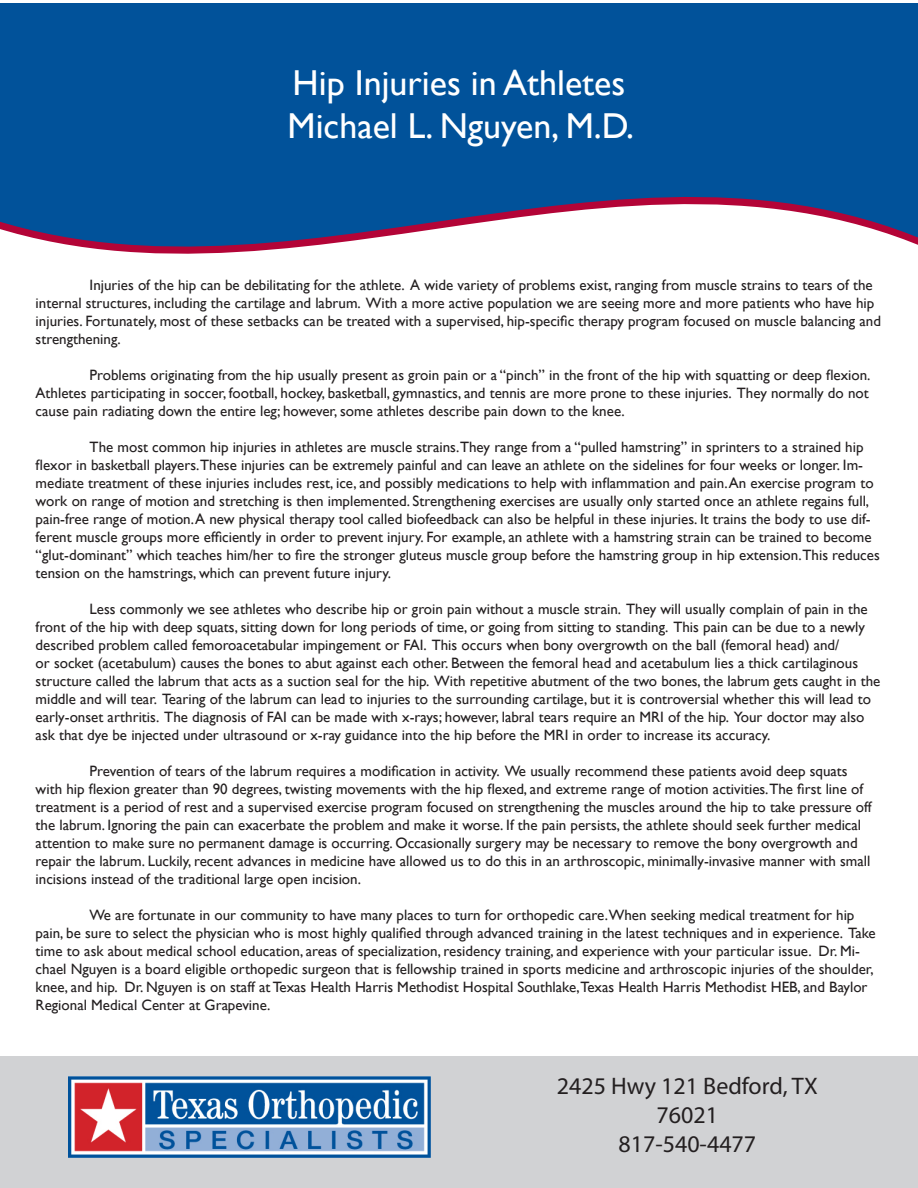
<style>
.page{position:relative;width:918px;height:1188px;background:#fff}
.page>*{position:absolute;margin:0;border:0;box-sizing:border-box;transform-origin:0 0}
.t1{font:36px "Gill Sans";color:#fff}
.t2{font:24px/28.8px "Myriad Pro";color:#231f20;text-align:center}
.t3{font:15px/18px "Gill Sans";color:#231f20}
</style>
<div class="page">
<svg style="left:0;top:4px;width:917px;height:250px;background:#1f60a1"></svg>
<div style="left:0;top:1056px;width:918px;height:132px;background:#d1d2d4"></div>
<img style="left:68px;top:1076px;width:362px;height:81px">
<p class="t1" style="left:293px;top:62px;width:334px">Hip Injuries in Athletes</p>
<p class="t1" style="left:288px;top:105px;width:348px">Michael L. Nguyen, M.D.</p>
<p class="t3" style="left:36px;top:277px;width:847px;text-indent:54px">Injuries of the hip can be debilitating for the athlete. A wide variety of problems exist, ranging from muscle strains to tears of the internal structures, including the cartilage and labrum. With a more active population we are seeing more and more patients who have hip injuries. Fortunately, most of these setbacks can be treated with a supervised, hip-specific therapy program focused on muscle balancing and strengthening.</p>
<p class="t3" style="left:36px;top:367px;width:836px;text-align:justify;text-indent:54px">Problems originating from the hip usually present as groin pain or a “pinch” in the front of the hip with squatting or deep flexion.<br>Athletes participating in soccer, football, hockey, basketball, gymnastics, and tennis are more prone to these injuries. They normally do not cause pain radiating down the entire leg; however, some athletes describe pain down to the knee.</p>
<p class="t3" style="left:36px;top:439px;width:846px;text-indent:54px">The most common hip injuries in athletes are muscle strains.They range from a “pulled hamstring” in sprinters to a strained hip flexor in basketball players.These injuries can be extremely painful and can leave an athlete on the sidelines for four weeks or longer. Im&shy;mediate treatment of these injuries includes rest, ice, and possibly medications to help with inflammation and pain. An exercise program to work on range of motion and stretching is then implemented. Strengthening exercises are usually only started once an athlete regains full, pain-free range of motion. A new physical therapy tool called biofeedback can also be helpful in these injuries. It trains the body to use dif&shy;ferent muscle groups more efficiently in order to prevent injury. For example, an athlete with a hamstring strain can be trained to become “glut-dominant” which teaches him/her to fire the stronger gluteus muscle group before the hamstring group in hip extension.This reduces tension on the hamstrings, which can prevent future injury.</p>
<p class="t3" style="left:36px;top:601px;width:846px;text-indent:54px">Less commonly we see athletes who describe hip or groin pain without a muscle strain. They will usually complain of pain in the front of the hip with deep squats, sitting down for long periods of time, or going from sitting to standing. This pain can be due to a newly described problem called femoroacetabular impingement or FAI. This occurs when bony overgrowth on the ball (femoral head) and/<br>or socket (acetabulum) causes the bones to abut against each other. Between the femoral head and acetabulum lies a thick cartilaginous structure called the labrum that acts as a suction seal for the hip. With repetitive abutment of the two bones, the labrum gets caught in the middle and will tear. Tearing of the labrum can lead to injuries to the surrounding cartilage, but it is controversial whether this will lead to early-onset arthritis. The diagnosis of FAI can be made with x-rays; however, labral tears require an MRI of the hip. Your doctor may also ask that dye be injected under ultrasound or x-ray guidance into the hip before the MRI in order to increase its accuracy.</p>
<p class="t3" style="left:36px;top:763px;width:838px;text-indent:54px">Prevention of tears of the labrum requires a modification in activity. We usually recommend these patients avoid deep squats with hip flexion greater than 90 degrees, twisting movements with the hip flexed, and extreme range of motion activities.The first line of treatment is a period of rest and a supervised exercise program focused on strengthening the muscles around the hip to take pressure off the labrum. Ignoring the pain can exacerbate the problem and make it worse. If the pain persists, the athlete should seek further medical attention to make sure no permanent damage is occurring. Occasionally surgery may be necessary to remove the bony overgrowth and repair the labrum. Luckily, recent advances in medicine have allowed us to do this in an arthroscopic, minimally-invasive manner with small incisions instead of the traditional large open incision.</p>
<p class="t3" style="left:36px;top:907px;width:842px;text-indent:54px">We are fortunate in our community to have many places to turn for orthopedic care.When seeking medical treatment for hip pain, be sure to select the physician who is most highly qualified through advanced training in the latest techniques and in experience. Take time to ask about medical school education, areas of specialization, residency training, and experience with your particular issue. Dr. Mi&shy;chael Nguyen is a board eligible orthopedic surgeon that is fellowship trained in sports medicine and arthroscopic injuries of the shoulder, knee, and hip. Dr. Nguyen is on staff at Texas Health Harris Methodist Hospital Southlake,Texas Health Harris Methodist HEB, and Baylor Regional Medical Center at Grapevine.</p>
<p class="t2" style="left:557px;top:1072px;width:263px">2425 Hwy 121 Bedford, TX<br>76021</p>
<p class="t2" style="left:618px;top:1129px;width:139px">817-540-4477</p>
</div>
